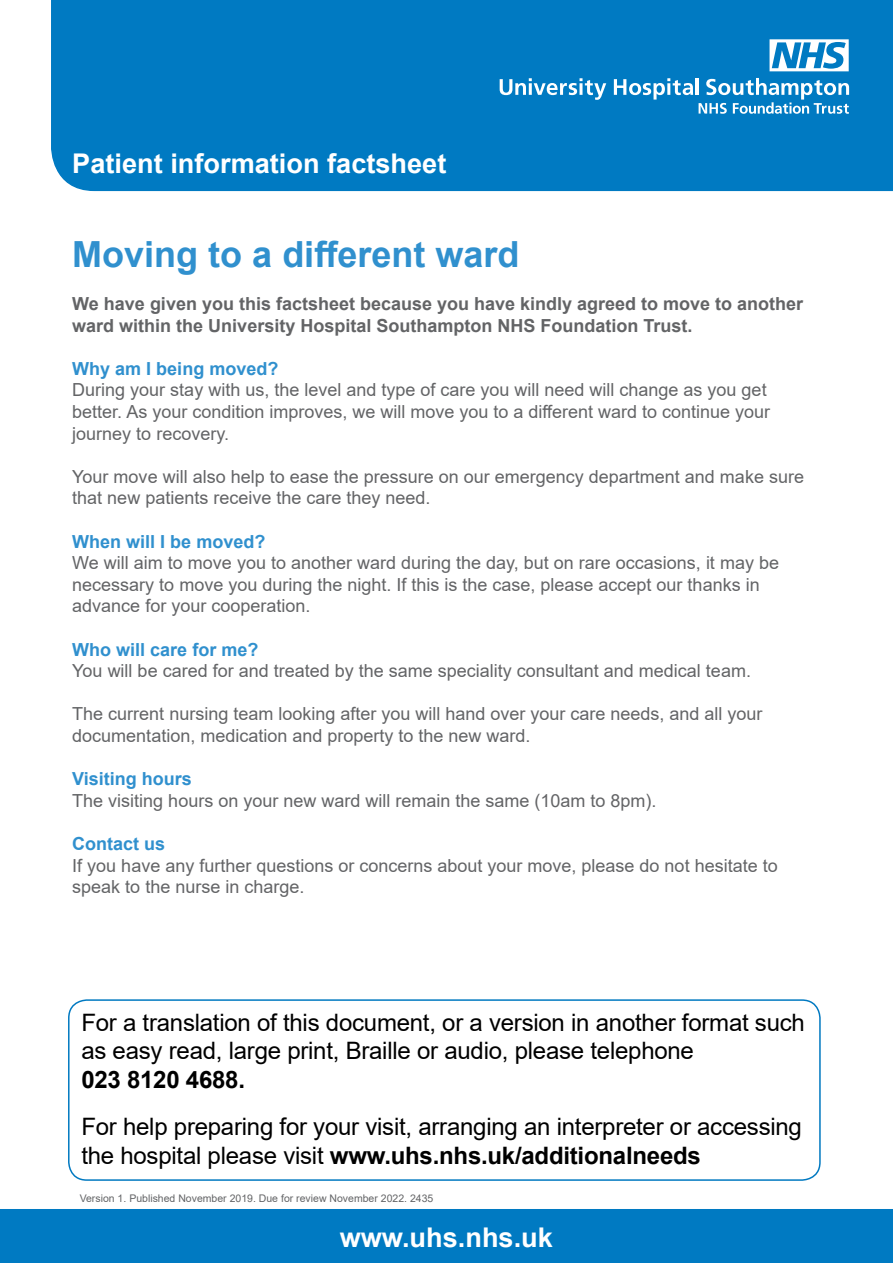
<style>
.page{position:relative;width:893px;height:1263px;background:#fff}
.page>*{position:absolute;margin:0;border:0;box-sizing:border-box;transform-origin:0 0}
.t1{font:700 36px "Arial";color:#3090ce}
.t2{font:700 27.15px "Arial";color:#fff}
.t3{font:24px/28.8px "Arial";letter-spacing:-.01em;color:#000}
.t4{font:700 24px "Arial";letter-spacing:-.01em;color:#000}
.t5{font:18px/21.6px "Arial";color:#636466}
.t6{font:700 18px/21.6px "Arial";color:#636466}
.t7{font:700 18px "Arial";color:#3090ce}
.t8{font:10.5px "Arial";color:#636466}
.s1{font-weight:700}
</style>
<div class="page">
<div style="left:51px;top:0;width:842px;height:192px;background:#007ac2"></div>
<div style="left:0;top:1209px;width:893px;height:54px;background:#007ac2"></div>
<svg style="left:500px;top:78px;width:106px;height:22px"></svg>
<svg style="left:614px;top:78px;width:79px;height:22px"></svg>
<hr style="left:696px;top:78px;width:3px;height:17px;background:#fff">
<svg style="left:699px;top:78px;width:150px;height:36px"></svg>
<svg style="left:769px;top:39px;width:80px;height:32px"></svg>
<div style="left:68px;top:999px;width:753px;height:182px;border:2px solid #0079c1;border-radius:18px"></div>
<h2 class="t2" style="left:72px;top:144px;width:376px">Patient information factsheet</h2>
<h1 class="t1" style="left:72px;top:229px;width:449px">Moving to a different ward</h1>
<p class="t6" style="left:72px;top:293px;width:732px">We have given you this factsheet because you have kindly agreed to move to another ward within the University Hospital Southampton NHS Foundation Trust.</p>
<p class="t7" style="left:72px;top:356px;width:208px">Why am I being moved?</p>
<p class="t5" style="left:72px;top:379px;width:699px">During your stay with us, the level and type of care you will need will change as you get better. As your condition improves, we will move you to a different ward to continue your journey to recovery.</p>
<p class="t5" style="left:72px;top:466px;width:733px">Your move will also help to ease the pressure on our emergency department and make sure that new patients receive the care they need.</p>
<p class="t7" style="left:72px;top:529px;width:195px">When will I be moved?</p>
<p class="t5" style="left:72px;top:552px;width:708px">We will aim to move you to another ward during the day, but on rare occasions, it may be necessary to move you during the night. If this is the case, please accept our thanks in advance for your cooperation.</p>
<p class="t7" style="left:72px;top:637px;width:188px">Who will care for me?</p>
<p class="t5" style="left:72px;top:660px;width:680px">You will be cared for and treated by the same speciality consultant and medical team.</p>
<p class="t5" style="left:72px;top:703px;width:692px">The current nursing team looking after you will hand over your care needs, and all your documentation, medication and property to the new ward.</p>
<p class="t7" style="left:72px;top:766px;width:121px">Visiting hours</p>
<p class="t5" style="left:72px;top:790px;width:586px">The visiting hours on your new ward will remain the same (10am to 8pm).</p>
<p class="t7" style="left:72px;top:831px;width:95px">Contact us</p>
<p class="t5" style="left:72px;top:854px;width:707px">If you have any further questions or concerns about your move, please do not hesitate to speak to the nurse in charge.</p>
<h3 class="t3" style="left:81px;top:1008px;width:725px">For a translation of this document, or a version in another format such as easy read, large print, Braille or audio, please telephone</h3>
<h3 class="t4" style="left:81px;top:1063px;width:165px">023 8120 4688.</h3>
<h3 class="t3" style="left:81px;top:1112px;width:722px">For help preparing for your visit, arranging an interpreter or accessing the hospital please visit <span class="s1">www.uhs.nhs.uk/additionalneeds</span></h3>
<p class="t8" style="left:80px;top:1190px;width:355px">Version 1. Published November 2019. Due for review November 2022. 2435</p>
<h2 class="t2" style="left:340px;top:1218px;width:215px">www.uhs.nhs.uk</h2>
</div>
